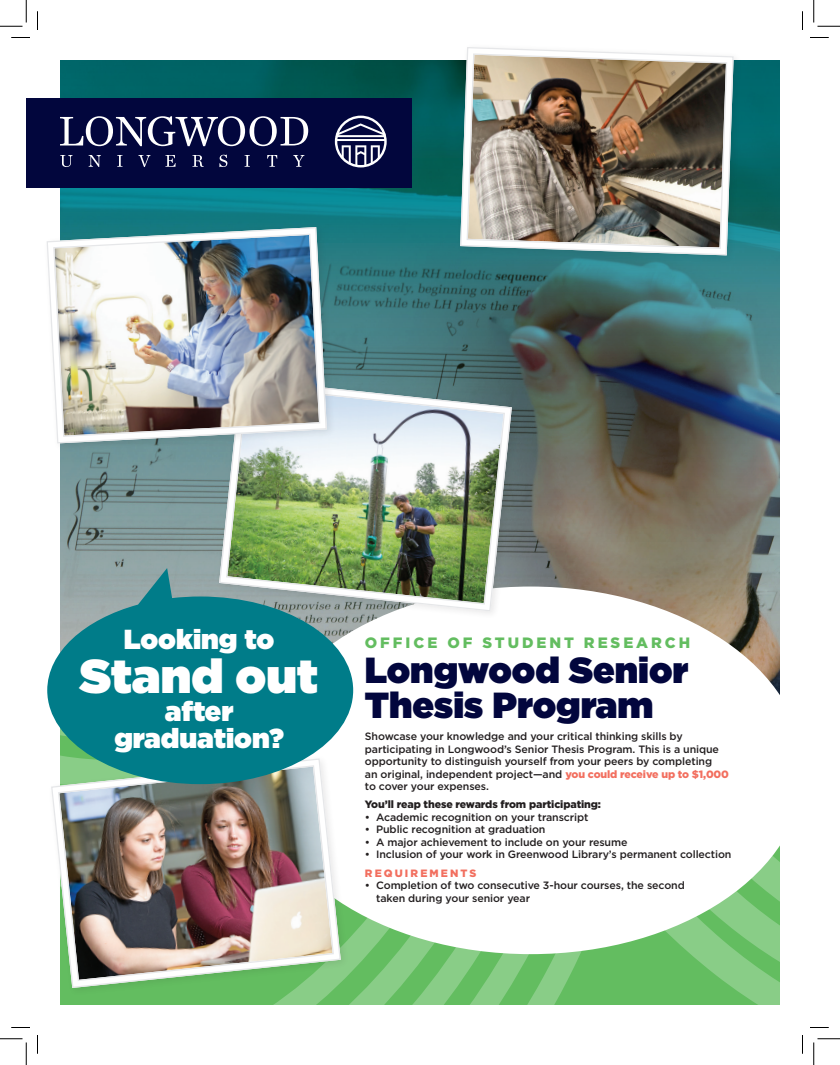
<style>
.page{position:relative;width:840px;height:1065px;background:#fff}
.page>*{position:absolute;margin:0;border:0;box-sizing:border-box;transform-origin:0 0}
.t1{font:900 47.5px "Gotham";color:#fff}
.t2{font:900 36.25px/35px "Gotham";color:#02063d}
.t3{font:900 27.5px/26.2px "Gotham";color:#fff;text-align:center}
.t4{font:900 15px "Gotham";letter-spacing:.195em;color:#63bd60}
.t5{font:500 10.62px/12.5px "Gotham";letter-spacing:-.01em;color:#231f20}
.t6{font:900 10.62px "Gotham";letter-spacing:-.01em;color:#231f20}
.t7{font:900 10.62px "Gotham";letter-spacing:.2em;color:#f26f5f}
.s1{font-weight:900;color:#f26f5f}
</style>
<div class="page">
<img style="left:60px;top:60px;width:720px;height:635px">
<svg style="left:60px;top:909px;width:397px;height:96px;background:#74c471"></svg>
<svg style="left:457px;top:947px;width:42px;height:58px;background:#76c573"></svg>
<svg style="left:512px;top:846px;width:268px;height:159px;background:#72c36f"></svg>
<div style="left:26px;top:98px;width:386px;height:90px;background:#02063d"></div>
<div style="left:257px;top:587px;width:547px;height:367px;background:#fff;border-radius:50%"></div>
<div style="left:47px;top:754px;width:303px;height:243px;background:#231f20;opacity:.1"></div>
<svg style="left:47px;top:784px;width:298px;height:208px"></svg>
<svg style="left:50px;top:784px;width:291px;height:205px"></svg>
<img style="left:57px;top:784px;width:278px;height:198px">
<svg style="left:47px;top:568px;width:306px;height:216px;background:#2e8f96"></svg>
<svg style="left:60px;top:155px;width:245px;height:12px"></svg>
<svg style="left:60px;top:116px;width:248px;height:30px"></svg>
<svg style="left:335px;top:116px;width:52px;height:51px"></svg>
<div style="left:456px;top:43px;width:287px;height:221px;background:#231f20;opacity:.1"></div>
<svg style="left:456px;top:43px;width:282px;height:216px"></svg>
<svg style="left:460px;top:46px;width:274px;height:210px"></svg>
<img style="left:466px;top:53px;width:262px;height:197px">
<div style="left:215px;top:374px;width:306px;height:246px;background:#231f20;opacity:.1"></div>
<svg style="left:215px;top:375px;width:301px;height:241px"></svg>
<svg style="left:218px;top:378px;width:295px;height:234px"></svg>
<img style="left:225px;top:385px;width:281px;height:220px">
<div style="left:42px;top:223px;width:294px;height:229px;background:#231f20;opacity:.1"></div>
<svg style="left:43px;top:223px;width:288px;height:224px"></svg>
<svg style="left:46px;top:226px;width:282px;height:218px"></svg>
<img style="left:53px;top:233px;width:268px;height:205px">
<svg style="left:11px;top:37px;width:19px;height:1px"></svg>
<svg style="left:810px;top:37px;width:19px;height:1px"></svg>
<svg style="left:11px;top:1027px;width:19px;height:1px"></svg>
<svg style="left:810px;top:1027px;width:19px;height:1px"></svg>
<svg style="left:37px;top:11px;width:1px;height:19px"></svg>
<svg style="left:37px;top:1035px;width:1px;height:19px"></svg>
<svg style="left:802px;top:11px;width:1px;height:19px"></svg>
<svg style="left:802px;top:1035px;width:1px;height:19px"></svg>
<svg style="left:0;top:0;width:27px;height:27px"></svg>
<svg style="left:0;top:1039px;width:27px;height:26px"></svg>
<svg style="left:814px;top:0;width:26px;height:27px"></svg>
<svg style="left:814px;top:1039px;width:26px;height:26px"></svg>
<h3 class="t3" style="left:124px;top:625px;width:152px">Looking to</h3>
<h1 class="t1" style="left:80px;top:642px;width:240px">Stand out</h1>
<h3 class="t3" style="left:114px;top:698px;width:171px">after graduation?</h3>
<h3 class="t4" style="left:365px;top:632px;width:327px">OFFICE OF STUDENT RESEARCH</h3>
<h2 class="t2" style="left:365px;top:652px;width:325px">Longwood Senior<br>Thesis Program</h2>
<p class="t5" style="left:365px;top:730px;width:366px">Showcase your knowledge and your critical thinking skills by participating in Longwood’s Senior Thesis Program. This is a unique opportunity to distinguish yourself from your peers by completing<br>an original, independent project—and <span class="s1">you could receive up to $1,000 </span>to cover your expenses.</p>
<p class="t6" style="left:365px;top:797px;width:238px">You’ll reap these rewards from participating:</p>
<p class="t5" style="left:365px;top:811px;width:225px">• Academic recognition on your transcript</p>
<p class="t5" style="left:365px;top:823px;width:182px">• Public recognition at graduation</p>
<p class="t5" style="left:365px;top:836px;width:264px">• A major achievement to include on your resume</p>
<p class="t5" style="left:365px;top:848px;width:368px">• Inclusion of your work in Greenwood Library’s permanent collection</p>
<p class="t7" style="left:365px;top:865px;width:113px">REQUIREMENTS</p>
<p class="t5" style="left:376px;top:879px;width:310px;text-indent:-11px">• Completion of two consecutive 3-hour courses, the second taken during your senior year</p>
</div>
